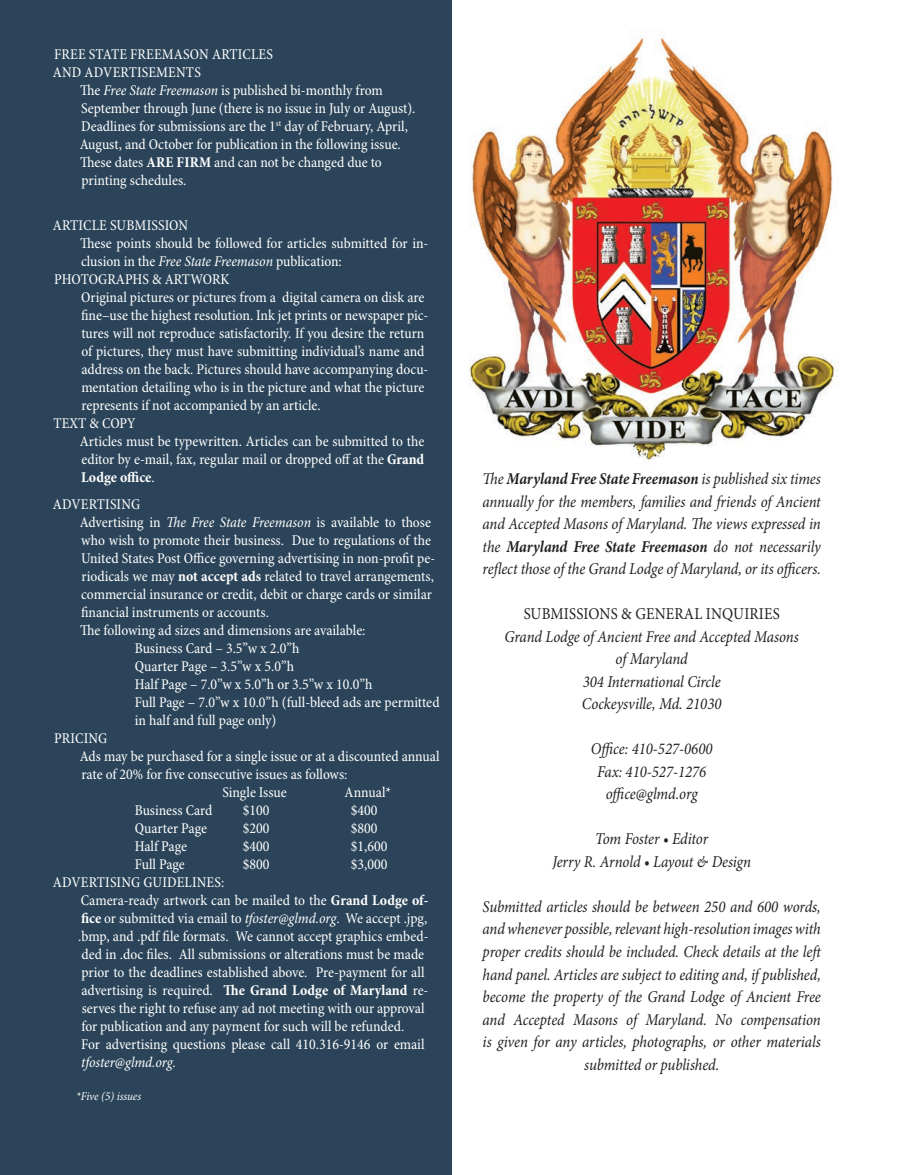
<style>
.page{position:relative;width:905px;height:1175px;background:#fff}
.page>*{position:absolute;margin:0;border:0;box-sizing:border-box;transform-origin:0 0}
.t1{font:italic 16.5px/22.5px "Minion Pro";letter-spacing:-.005em;color:#231f20;text-align:center;scale:.9 1}
.t2{font:16.5px "Minion Pro";letter-spacing:.01em;color:#231f20;scale:.9 1}
.t3{font:condensed 15px/18px "Minion Pro";letter-spacing:-.005em;color:#fff}
.t4{font:italic condensed 15px "Minion Pro";letter-spacing:-.005em;color:#fff}
.t5{font:700 condensed 15px "Minion Pro";letter-spacing:.005em;color:#fff}
.t6{font:italic condensed 12px "Minion Pro";letter-spacing:-.005em;color:#fff}
.s1{font-style:italic}
.s2{font-weight:700}
.s3{font-weight:400}
</style>
<div class="page">
<img style="left:469px;top:30px;width:366px;height:432px">
<div style="left:0;top:0;width:452px;height:1174px;background:#2b4459"></div>
<p class="t3" style="left:53px;top:46px;width:222px">FREE STATE FREEMASON ARTICLES<br>AND ADVERTISEMENTS</p>
<p class="t3" style="left:80px;top:82px;width:337px">The <span class="s1">Free State Freemason</span> is published bi-monthly from September through June (there is no issue in July or August).<br>Deadlines for submissions are the 1<sup>st</sup> day of February, April, August, and October for publication in the following issue.<br>These dates <span class="s2">ARE FIRM</span> and can not be changed due to printing schedules.</p>
<p class="t3" style="left:53px;top:217px;width:137px">ARTICLE SUBMISSION</p>
<p class="t3" style="left:80px;top:235px;width:349px">These points should be followed for articles submitted for in-</p>
<p class="t3" style="left:81px;top:253px;width:262px">clusion in the <span class="s1">Free State Freemason</span> publication:</p>
<p class="t3" style="left:54px;top:271px;width:177px">PHOTOGRAPHS &amp; ARTWORK</p>
<p class="t3" style="left:81px;top:289px;width:345px">Original pictures or pictures from a digital camera on disk are</p>
<p class="t3" style="left:81px;top:307px;width:349px">fine–use the highest resolution. Ink jet prints or newspaper pic-</p>
<p class="t3" style="left:81px;top:325px;width:344px">tures will not reproduce satisfactorily. If you desire the return</p>
<p class="t3" style="left:81px;top:343px;width:344px">of pictures, they must have submitting individual’s name and</p>
<p class="t3" style="left:81px;top:361px;width:348px">address on the back. Pictures should have accompanying docu-</p>
<p class="t3" style="left:81px;top:379px;width:344px">mentation detailing who is in the picture and what the picture</p>
<p class="t3" style="left:81px;top:397px;width:241px">represents if not accompanied by an article.</p>
<p class="t3" style="left:54px;top:415px;width:83px">TEXT &amp; COPY</p>
<p class="t3" style="left:80px;top:433px;width:346px">Articles must be typewritten. Articles can be submitted to the</p>
<p class="t3" style="left:81px;top:451px;width:344px">editor by e-mail, fax, regular mail or dropped off at the <span class="s2">Grand</span></p>
<p class="t5" style="left:81px;top:467px;width:75px">Lodge office<span class="s3">.</span></p>
<p class="t3" style="left:53px;top:496px;width:89px">ADVERTISING</p>
<p class="t3" style="left:80px;top:514px;width:353px">Advertising in <span class="s1">The Free State Freemason</span> is available to those</p>
<p class="t3" style="left:81px;top:532px;width:351px">who wish to promote their business. Due to regulations of the</p>
<p class="t3" style="left:81px;top:550px;width:355px">United States Post Office governing advertising in non-profit pe-</p>
<p class="t3" style="left:81px;top:568px;width:354px">riodicals we may <span class="s2">not accept ads</span> related to travel arrangements,</p>
<p class="t3" style="left:81px;top:586px;width:352px">commercial insurance or credit, debit or charge cards or similar</p>
<p class="t3" style="left:81px;top:604px;width:189px">financial instruments or accounts.</p>
<p class="t3" style="left:80px;top:622px;width:287px">The following ad sizes and dimensions are available:</p>
<p class="t3" style="left:135px;top:640px;width:166px">Business Card – 3.5”w x 2.0”h</p>
<p class="t3" style="left:135px;top:658px;width:161px">Quarter Page – 3.5”w x 5.0”h</p>
<p class="t3" style="left:135px;top:676px;width:239px">Half Page – 7.0”w x 5.0”h or 3.5”w x 10.0”h</p>
<p class="t3" style="left:135px;top:694px;width:306px">Full Page – 7.0”w x 10.0”h (full-bleed ads are permitted</p>
<p class="t3" style="left:135px;top:712px;width:143px">in half and full page only)</p>
<p class="t3" style="left:54px;top:730px;width:54px">PRICING</p>
<p class="t3" style="left:80px;top:748px;width:361px">Ads may be purchased for a single issue or at a discounted annual</p>
<p class="t3" style="left:81px;top:766px;width:267px">rate of 20% for five consecutive issues as follows:</p>
<p class="t3" style="left:222px;top:784px;width:66px">Single Issue</p>
<p class="t3" style="left:344px;top:784px;width:48px">Annual*</p>
<p class="t3" style="left:135px;top:802px;width:79px">Business Card</p>
<p class="t3" style="left:243px;top:802px;width:28px">$100</p>
<p class="t3" style="left:351px;top:802px;width:28px">$400</p>
<p class="t3" style="left:135px;top:820px;width:74px">Quarter Page</p>
<p class="t3" style="left:243px;top:820px;width:28px">$200</p>
<p class="t3" style="left:351px;top:820px;width:28px">$800</p>
<p class="t3" style="left:135px;top:838px;width:54px">Half Page</p>
<p class="t3" style="left:243px;top:838px;width:28px">$400</p>
<p class="t3" style="left:351px;top:838px;width:38px">$1,600</p>
<p class="t3" style="left:135px;top:856px;width:52px">Full Page</p>
<p class="t3" style="left:243px;top:856px;width:28px">$800</p>
<p class="t3" style="left:351px;top:856px;width:38px">$3,000</p>
<p class="t3" style="left:78px;top:874px;width:351px;text-indent:-26px">ADVERTISING GUIDELINES:<br>Camera-ready artwork can be mailed to the <span class="s2">Grand Lodge of&shy;fice</span> or submitted via email to <span class="s1">tfoster@glmd.org</span>. We accept .jpg, .bmp, and .pdf file formats. We cannot accept graphics embed&shy;ded in .doc files. All submissions or alterations must be made prior to the deadlines established above. Pre-payment for all advertising is required. <span class="s2">The Grand Lodge of Maryland</span> re&shy;serves the right to refuse any ad not meeting with our approval for publication and any payment for such will be refunded.<br>For advertising questions please call 410.316-9146 or email</p>
<p class="t4" style="left:81px;top:1053px;width:96px">tfoster@glmd.org.</p>
<p class="t6" style="left:76px;top:1088px;width:66px">*Five (5) issues</p>
<p class="t1" style="left:482px;top:468px;width:377px;text-align:justify">The <span class="s2">Maryland Free State Freemason</span> is published six times annually for the members, families and friends of Ancient and Accepted Masons of Maryland. The views expressed in the <span class="s2">Maryland Free State Freemason</span> do not necessarily reflect those of the Grand Lodge of Maryland, or its officers.</p>
<p class="t2" style="left:523px;top:603px;width:286px">SUBMISSIONS &amp; GENERAL INQUIRIES</p>
<p class="t1" style="left:504px;top:625px;width:328px">Grand Lodge of Ancient Free and Accepted Masons of Maryland<br>304 International Circle<br>Cockeysville, Md. 21030</p>
<p class="t1" style="left:591px;top:738px;width:137px">Office: 410-527-0600<br>Fax: 410-527-1276 office@glmd.org</p>
<p class="t1" style="left:552px;top:828px;width:222px">Tom Foster • Editor<br>Jerry R. Arnold • Layout &amp; Design</p>
<p class="t1" style="left:482px;top:895px;width:380px">Submitted articles should be between 250 and 600 words, and whenever possible, relevant high-resolution images with proper credits should be included. Check details at the left hand panel. Articles are subject to editing and, if published, become the property of the Grand Lodge of Ancient Free and Accepted Masons of Maryland. No compensation is given for any articles, photographs, or other materials submitted or published.</p>
</div>
